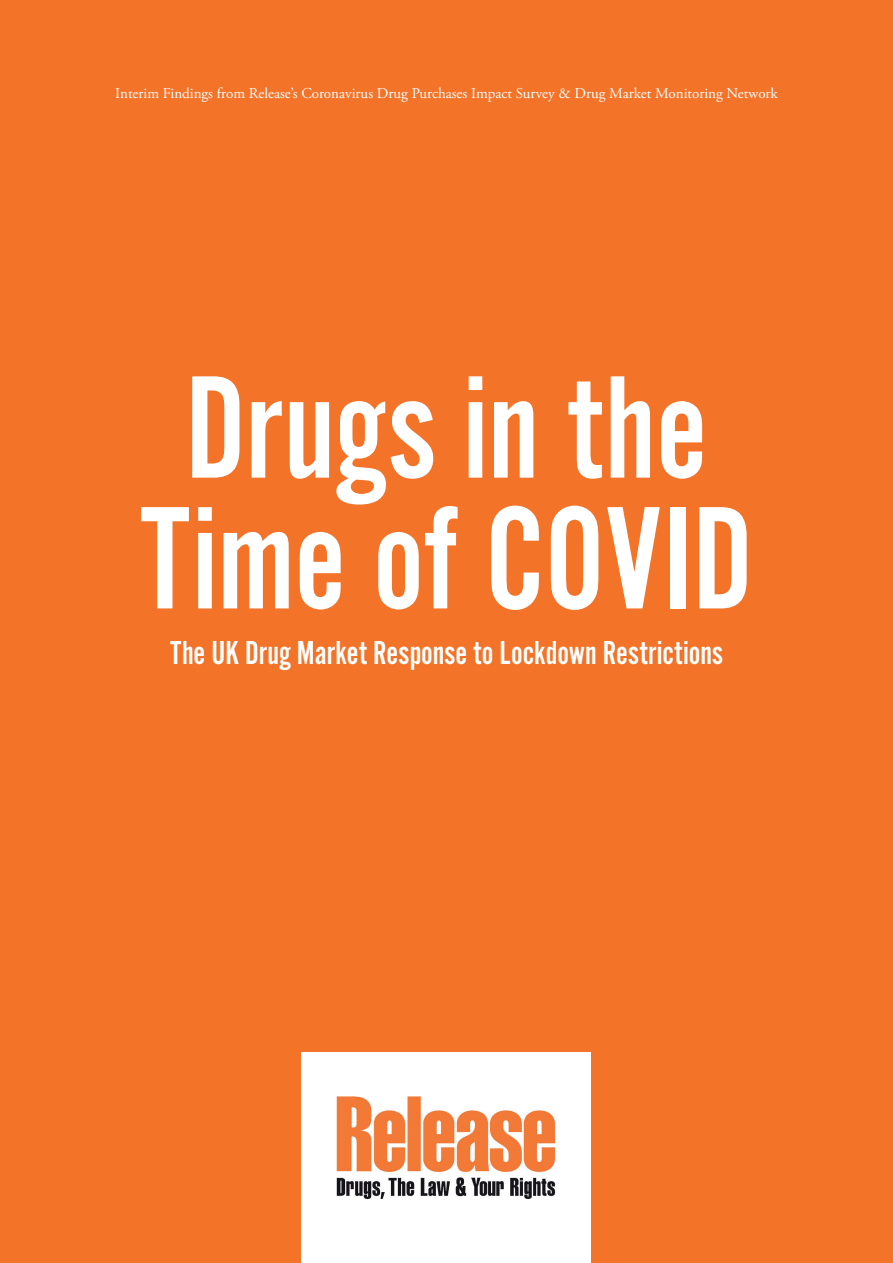
<style>
.page{position:relative;width:893px;height:1263px;background:#f37328}
.page>*{position:absolute;margin:0;border:0;box-sizing:border-box;transform-origin:0 0}
.t1{font:151.8px/130.8px "Alternate Got No 2 D";color:#fff}
.t2{font:34.5px "Alternate Got No 2 D";color:#fff}
.t3{font:15px "Adobe Garamond Pro";color:#fff}
</style>
<div class="page">
<div style="left:302px;top:1052px;width:289px;height:211px;background:#fff"></div>
<img style="left:336px;top:1096px;width:220px;height:104px">
<p class="t3" style="left:115px;top:84px;width:664px">Interim Findings from Release’s Coronavirus Drug Purchases Impact Survey &amp; Drug Market Monitoring Network</p>
<h1 class="t1" style="left:140px;top:366px;width:614px">Drugs in the<br>Time of COVID</h1>
<h2 class="t2" style="left:170px;top:634px;width:554px">The UK Drug Market Response to Lockdown Restrictions</h2>
</div>
